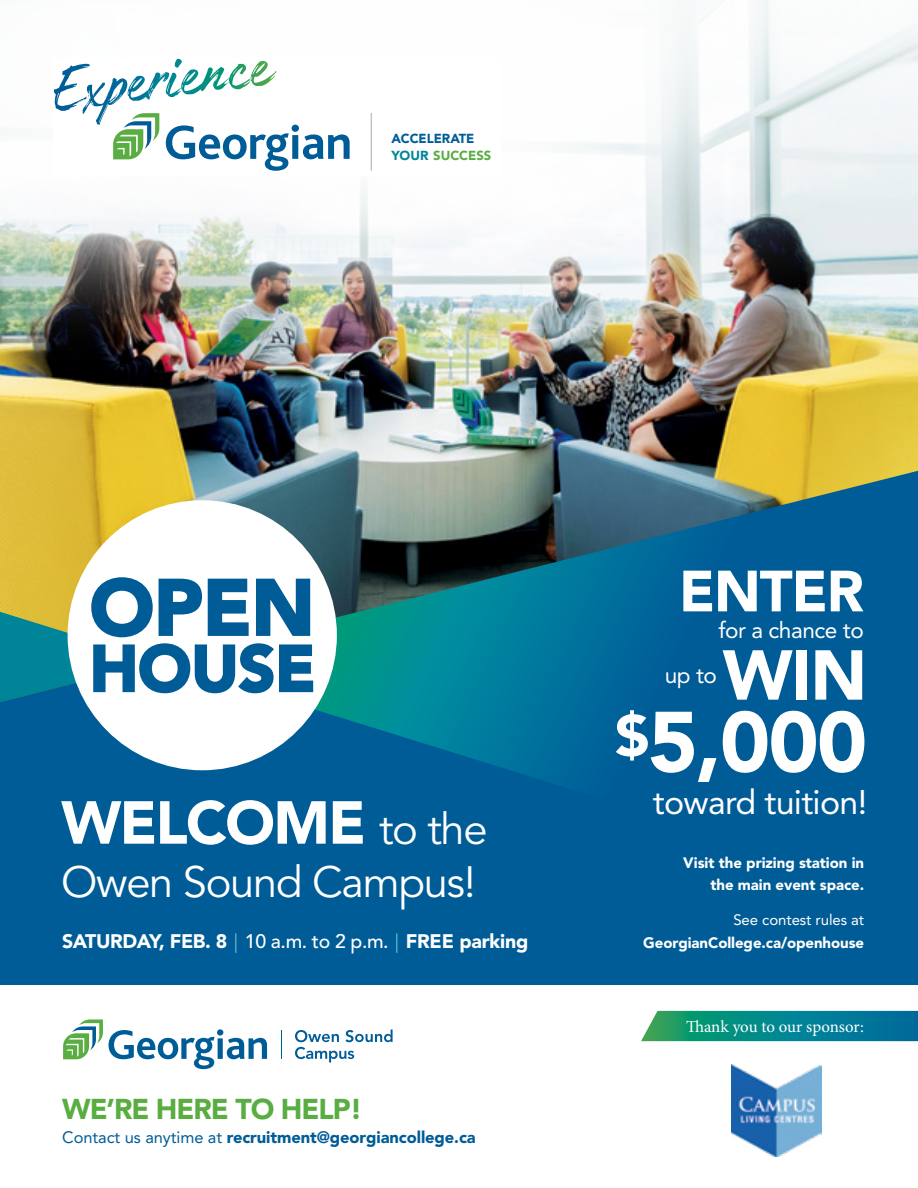
<style>
.page{position:relative;width:918px;height:1188px;background:#fff}
.page>*{position:absolute;margin:0;border:0;box-sizing:border-box;transform-origin:0 0}
.t1{font:900 84.9px "Avenir LT Std";color:#fff}
.t2{font:900 69.75px "Avenir LT Std";color:#fff}
.t3{font:900 60px "Avenir LT Std";letter-spacing:-.03em;color:#fff}
.t4{font:900 57.45px "Avenir LT Std";letter-spacing:-.02em;color:#fff}
.t5{font:43.5px "Avenir LT Std";letter-spacing:-.03em;color:#fff}
.t6{font:33.9px "Avenir LT Std";letter-spacing:-.02em;color:#fff}
.t7{font:900 28.5px "Avenir LT Std";letter-spacing:-.035em;color:#59ad41}
.t8{font:22.65px "Avenir LT Std";letter-spacing:-.02em;color:#fff}
.t9{font:900 19.5px "Avenir LT Std";letter-spacing:-.015em;color:#fff}
.t10{font:16.8px "Minion Pro";letter-spacing:-.01em;color:#fff}
.t11{font:900 16.5px "Avenir LT Std";letter-spacing:-.005em;color:#005c97}
.t12{font:900 15px/21.9px "Avenir LT Std";letter-spacing:-.005em;color:#fff;text-align:right}
.t13{font:15px "Avenir LT Std";letter-spacing:-.005em;color:#fff}
.t14{font:900 13.05px/16.8px "Avenir LT Std";color:#005c97}
.s1{color:#008598}
.s2{color:#59ad41}
.s3{font-weight:400;font-size:43.5px}
.s4{font-weight:300;color:#7ad0e2}
.s5{font-weight:500}
.s6{font-weight:400}
</style>
<div class="page">
<img style="left:0;top:298px;width:918px;height:173px">
<svg style="left:0;top:471px;width:918px;height:191px;background:#3d777a"></svg>
<svg style="left:0;top:662px;width:918px;height:323px;background:#005f97"></svg>
<div style="left:68px;top:500px;width:269px;height:270px;background:#fff;border-radius:50%"></div>
<svg style="left:159px;top:579px;width:43px;height:57px"></svg>
<svg style="left:208px;top:579px;width:41px;height:57px"></svg>
<svg style="left:256px;top:579px;width:54px;height:57px"></svg>
<svg style="left:91px;top:577px;width:62px;height:60px"></svg>
<svg style="left:93px;top:643px;width:220px;height:50px"></svg>
<svg style="left:641px;top:1011px;width:277px;height:30px;background:#0d898b"></svg>
<img style="left:732px;top:1065px;width:89px;height:92px">
<img style="left:0;top:219px;width:104px;height:147px">
<svg style="left:897px;top:27px;width:21px;height:97px"></svg>
<img style="left:104px;top:0;width:793px;height:388px">
<div style="left:269px;top:0;width:462px;height:214px;background:#fff;border-radius:50%"></div>
<div style="left:54px;top:59px;width:447px;height:117px;background:#fff"></div>
<svg style="left:53px;top:0;width:297px;height:171px"></svg>
<hr style="left:371px;top:113px;width:1px;height:58px;background:#a7a9ac">
<svg style="left:281px;top:1030px;width:1px;height:29px"></svg>
<svg style="left:295px;top:1030px;width:98px;height:33px"></svg>
<svg style="left:109px;top:1029px;width:158px;height:40px"></svg>
<svg style="left:63px;top:1019px;width:40px;height:40px"></svg>
<p class="t14" style="left:391px;top:130px;width:101px">ACCELERATE<br><span class="s1">YOUR</span> <span class="s2">SUCCESS</span></p>
<h3 class="t3" style="left:61px;top:787px;width:428px">WELCOME <span class="s3">to the</span></h3>
<h3 class="t5" style="left:61px;top:857px;width:416px">Owen Sound Campus!</h3>
<h3 class="t9" style="left:62px;top:929px;width:468px">SATURDAY, FEB. 8 <span class="s4">|</span> <span class="s5">10 a.m. to 2 p.m.</span> <span class="s4">|</span> FREE parking</h3>
<h3 class="t7" style="left:62px;top:1092px;width:302px">WE’RE HERE TO HELP!</h3>
<p class="t11" style="left:62px;top:1127px;width:415px"><span class="s6">Contact us anytime at</span> recruitment@georgiancollege.ca</p>
<h3 class="t4" style="left:679px;top:557px;width:186px">ENTER</h3>
<h3 class="t8" style="left:718px;top:617px;width:147px">for a chance to</h3>
<h3 class="t8" style="left:665px;top:662px;width:54px">up to</h3>
<h2 class="t2" style="left:723px;top:633px;width:146px">WIN</h2>
<h1 class="t1" style="left:615px;top:691px;width:254px"><sup>$</sup>5,000</h1>
<h3 class="t6" style="left:653px;top:782px;width:216px">toward tuition!</h3>
<p class="t12" style="left:683px;top:852px;width:182px">Visit the prizing station in the main event space.</p>
<p class="t13" style="left:733px;top:911px;width:132px">See contest rules at</p>
<p class="t12" style="left:643px;top:932px;width:222px">GeorgianCollege.ca/openhouse</p>
<p class="t10" style="left:686px;top:1015px;width:179px">Thank you to our sponsor:</p>
</div>
